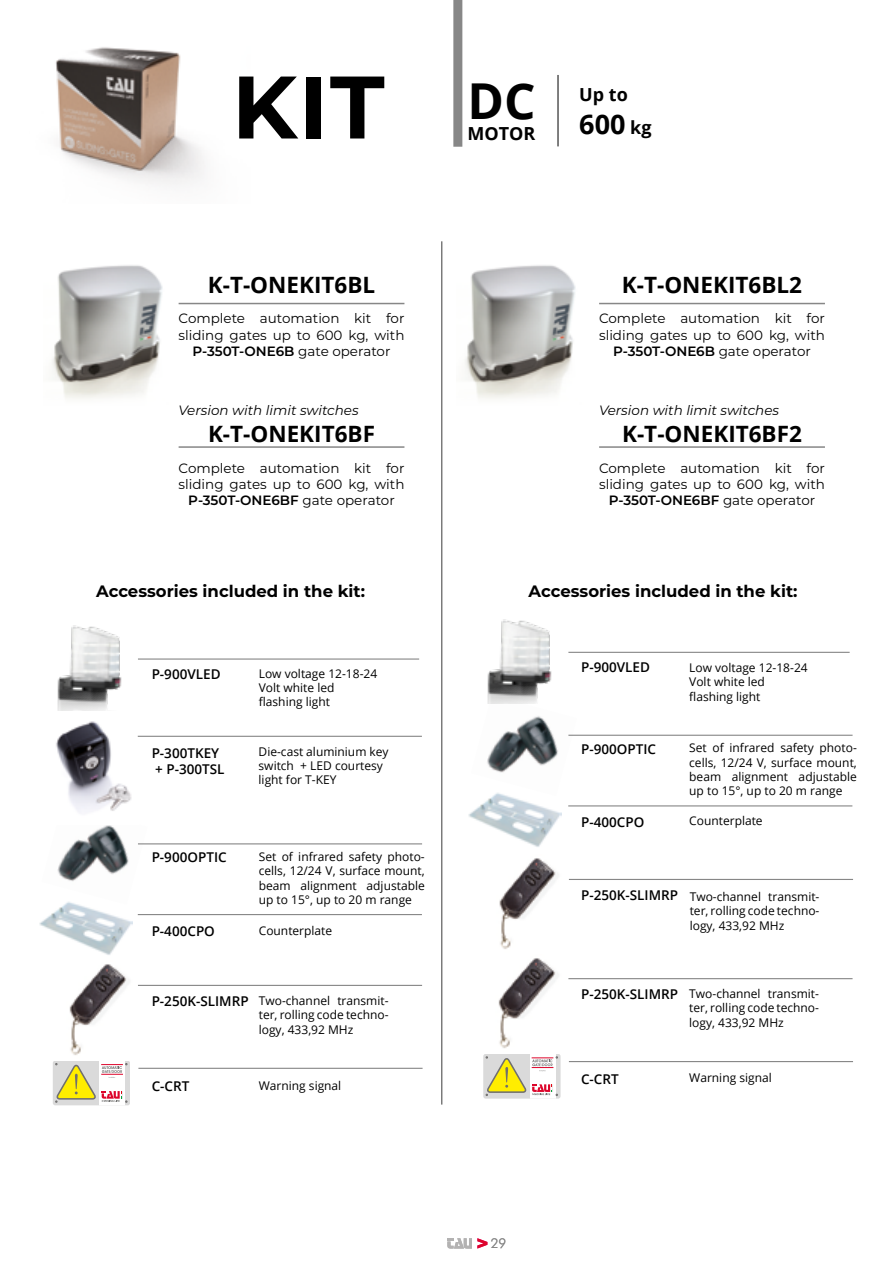
<style>
.page{position:relative;width:893px;height:1263px;background:#fff}
.page>*{position:absolute;margin:0;border:0;box-sizing:border-box;transform-origin:0 0}
.t1{font:700 88.5px "Montserrat";color:#000}
.t2{font:700 49.5px "Open Sans";color:#000}
.t3{font:700 27px "Open Sans";color:#000}
.t4{font:700 22.5px "Open Sans";color:#000}
.t5{font:700 18px "Open Sans";color:#000}
.t6{font:700 16.5px "Montserrat";color:#000}
.t7{font:13.5px/16.2px "Montserrat";color:#000;text-align:center}
.t8{font:600 13.5px/16.2px "Open Sans";color:#000}
.t9{font:italic 13.5px "Montserrat";color:#000}
.t10{font:300 13.5px "Futura BT";color:#878787}
.t11{font:12px/14.4px "Open Sans";color:#000;text-align:justify}
.s1{font-weight:600}
.s2{font-size:18px}
</style>
<div class="page">
<svg style="left:447px;top:1238px;width:40px;height:10px"></svg>
<img style="left:52px;top:265px;width:111px;height:134px">
<img style="left:465px;top:265px;width:111px;height:134px">
<img style="left:39px;top:904px;width:93px;height:51px">
<img style="left:468px;top:796px;width:94px;height:51px">
<img style="left:57px;top:825px;width:90px;height:79px">
<img style="left:487px;top:703px;width:90px;height:93px">
<img style="left:56px;top:721px;width:82px;height:92px">
<img style="left:69px;top:964px;width:60px;height:91px">
<img style="left:498px;top:858px;width:60px;height:190px">
<img style="left:57px;top:625px;width:65px;height:85px">
<img style="left:487px;top:619px;width:86px;height:84px">
<svg style="left:53px;top:1061px;width:77px;height:44px"></svg>
<svg style="left:483px;top:1054px;width:78px;height:45px"></svg>
<hr style="left:138px;top:658px;width:281px;height:2px;background:#878787">
<hr style="left:568px;top:652px;width:282px;height:1px;background:#878787">
<hr style="left:138px;top:736px;width:284px;height:1px;background:#878787">
<hr style="left:138px;top:843px;width:284px;height:1px;background:#878787">
<hr style="left:568px;top:735px;width:284px;height:1px;background:#878787">
<hr style="left:138px;top:914px;width:284px;height:1px;background:#878787">
<hr style="left:568px;top:805px;width:284px;height:1px;background:#878787">
<hr style="left:138px;top:985px;width:284px;height:1px;background:#878787">
<hr style="left:568px;top:978px;width:284px;height:1px;background:#878787">
<hr style="left:569px;top:879px;width:284px;height:1px;background:#878787">
<hr style="left:138px;top:1068px;width:285px;height:1px;background:#878787">
<hr style="left:569px;top:1061px;width:284px;height:1px;background:#878787">
<hr style="left:179px;top:303px;width:225px;height:1px;background:#878787">
<hr style="left:179px;top:446px;width:225px;height:2px;background:#878787">
<hr style="left:599px;top:303px;width:226px;height:1px;background:#878787">
<hr style="left:599px;top:446px;width:226px;height:2px;background:#878787">
<img style="left:55px;top:47px;width:150px;height:138px">
<hr style="left:441px;top:241px;width:1px;height:863px;background:#3c3c3b">
<div style="left:453px;top:0;width:9px;height:147px;background:#878787"></div>
<hr style="left:558px;top:75px;width:1px;height:71px;background:#000">
<h1 class="t1" style="left:232px;top:43px;width:154px">KIT</h1>
<h3 class="t4" style="left:208px;top:269px;width:169px">K-T-ONEKIT6BL</h3>
<p class="t7" style="left:179px;top:310px;width:227px">Complete automation kit for sliding gates up to 600 kg, with<br><span class="s1">P-350T-ONE6B</span> gate operator</p>
<p class="t9" style="left:179px;top:401px;width:182px">Version with limit switches</p>
<h3 class="t4" style="left:208px;top:418px;width:168px">K-T-ONEKIT6BF</h3>
<p class="t7" style="left:179px;top:459px;width:227px">Complete automation kit for sliding gates up to 600 kg, with<br><span class="s1">P-350T-ONE6BF</span> gate operator</p>
<h2 class="t2" style="left:468px;top:66px;width:70px">DC</h2>
<h3 class="t5" style="left:468px;top:121px;width:69px">MOTOR</h3>
<h3 class="t5" style="left:579px;top:82px;width:50px">Up to</h3>
<h3 class="t3" style="left:579px;top:105px;width:74px">600 <span class="s2">kg</span></h3>
<h3 class="t4" style="left:622px;top:269px;width:182px">K-T-ONEKIT6BL2</h3>
<p class="t7" style="left:599px;top:310px;width:227px">Complete automation kit for sliding gates up to 600 kg, with<br><span class="s1">P-350T-ONE6B</span> gate operator</p>
<p class="t9" style="left:599px;top:401px;width:182px">Version with limit switches</p>
<h3 class="t4" style="left:622px;top:418px;width:181px">K-T-ONEKIT6BF2</h3>
<p class="t7" style="left:599px;top:459px;width:227px">Complete automation kit for sliding gates up to 600 kg, with<br><span class="s1">P-350T-ONE6BF</span> gate operator</p>
<h3 class="t6" style="left:96px;top:579px;width:270px">Accessories included in the kit:</h3>
<h3 class="t6" style="left:529px;top:579px;width:270px">Accessories included in the kit:</h3>
<p class="t8" style="left:152px;top:666px;width:70px">P-900VLED</p>
<p class="t8" style="left:581px;top:659px;width:70px">P-900VLED</p>
<p class="t11" style="left:259px;top:666px;width:120px;text-align:left">Low voltage 12-18-24<br>Volt white led flashing light</p>
<p class="t11" style="left:689px;top:660px;width:120px;text-align:left">Low voltage 12-18-24<br>Volt white led flashing light</p>
<p class="t8" style="left:152px;top:744px;width:74px">P-300TKEY + P-300TSL</p>
<p class="t11" style="left:259px;top:744px;width:131px;text-align:left">Die-cast aluminium key switch + LED courtesy light for T-KEY</p>
<p class="t8" style="left:581px;top:741px;width:77px">P-900OPTIC</p>
<p class="t11" style="left:689px;top:740px;width:169px">Set of infrared safety photo&shy;cells, 12/24 V, surface mount, beam alignment adjustable up to 15°, up to 20 m range</p>
<p class="t8" style="left:581px;top:814px;width:65px">P-400CPO</p>
<p class="t11" style="left:689px;top:813px;width:75px">Counterplate</p>
<p class="t8" style="left:152px;top:848px;width:77px">P-900OPTIC</p>
<p class="t8" style="left:152px;top:923px;width:65px">P-400CPO</p>
<p class="t11" style="left:259px;top:849px;width:168px">Set of infrared safety photo&shy;cells, 12/24 V, surface mount, beam alignment adjustable up to 15°, up to 20 m range</p>
<p class="t11" style="left:259px;top:923px;width:75px">Counterplate</p>
<p class="t8" style="left:581px;top:886px;width:98px">P-250K-SLIMRP</p>
<p class="t11" style="left:690px;top:889px;width:131px">Two-channel transmit&shy;ter, rolling code techno&shy;logy, 433,92 MHz</p>
<p class="t8" style="left:152px;top:992px;width:98px">P-250K-SLIMRP</p>
<p class="t11" style="left:259px;top:993px;width:131px">Two-channel transmit&shy;ter, rolling code techno&shy;logy, 433,92 MHz</p>
<p class="t11" style="left:689px;top:986px;width:131px">Two-channel transmit&shy;ter, rolling code techno&shy;logy, 433,92 MHz</p>
<p class="t8" style="left:581px;top:986px;width:98px">P-250K-SLIMRP</p>
<p class="t8" style="left:152px;top:1078px;width:39px">C-CRT</p>
<p class="t11" style="left:259px;top:1078px;width:84px">Warning signal</p>
<p class="t8" style="left:581px;top:1071px;width:39px">C-CRT</p>
<p class="t11" style="left:689px;top:1070px;width:84px">Warning signal</p>
<p class="t10" style="left:491px;top:1235px;width:17px">29</p>
</div>
